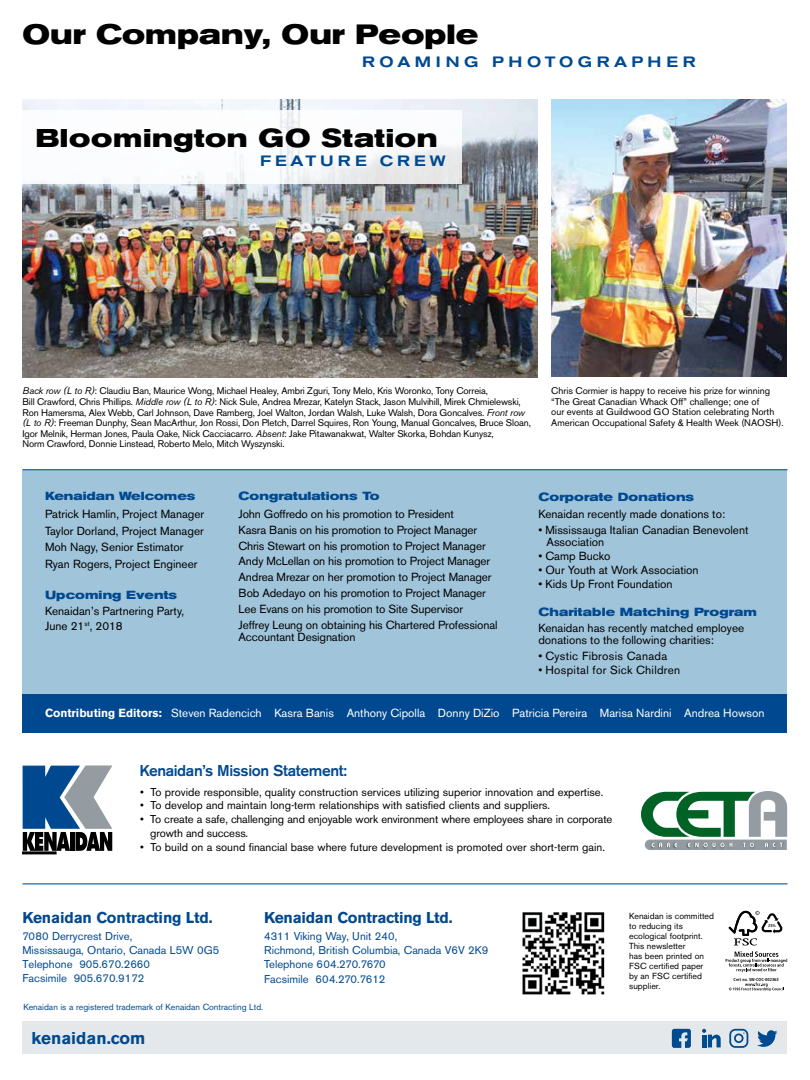
<style>
.page{position:relative;width:810px;height:1080px;background:#fff}
.page>*{position:absolute;margin:0;border:0;box-sizing:border-box;transform-origin:0 0}
.t1{font:700 expanded 27.62px "Akzidenz Grotesk BE";letter-spacing:.005em;color:#000}
.t2{font:700 expanded 25.5px "Akzidenz Grotesk BE";letter-spacing:.025em;color:#000}
.t3{font:700 17px "Akzidenz Grotesk BE";color:#004990}
.t4{font:700 15.5px "Akzidenz Grotesk BE";letter-spacing:-.015em;color:#004990}
.t5{font:500 15.5px "Akzidenz Grotesk BE";letter-spacing:-.025em;color:#004990}
.t6{font:500 expanded 14.88px "Akzidenz Grotesk BE";letter-spacing:.3em;color:#004990}
.t7{font:11.75px/15.9px "Akzidenz Grotesk BE";color:#000}
.t8{font:11.75px "Akzidenz Grotesk BE";color:#fff}
.t9{font:700 expanded 11.75px "Akzidenz Grotesk BE";letter-spacing:.01em;color:#004990}
.t10{font:11.75px "Akzidenz Grotesk BE";letter-spacing:.025em;color:#000}
.t11{font:11.25px/13.8px "Akzidenz Grotesk BE";color:#000}
.t12{font:11.25px/13.8px "Akzidenz Grotesk BE";color:#004990}
.t13{font:9.62px/10.6px "Akzidenz Grotesk BE";letter-spacing:-.01em;color:#000}
.t14{font:8.75px/10px "Akzidenz Grotesk BE";color:#000}
.t15{font:8.75px "Akzidenz Grotesk BE";color:#004990}
.t16{font:700 condensed 4.25px "Frutiger";letter-spacing:.01em;color:#000}
.t17{font:700 condensed 4.12px "Frutiger";color:#000}
.s1{font-style:italic}
.s2{font-weight:700}
</style>
<div class="page">
<div style="left:22px;top:470px;width:766px;height:259px;background:#a0c4da"></div>
<div style="left:22px;top:694px;width:766px;height:39px;background:#004990"></div>
<img style="left:22px;top:99px;width:515px;height:278px">
<hr style="left:22px;top:883px;width:766px;height:1px;background:#004990">
<hr style="left:22px;top:469px;width:766px;height:1px;background:#004990">
<div style="left:22px;top:1022px;width:766px;height:32px;background:#e4e8ea"></div>
<svg style="left:641px;top:791px;width:146px;height:59px"></svg>
<svg style="left:23px;top:765px;width:89px;height:86px"></svg>
<div style="left:22px;top:852px;width:34px;height:2px;border:1px solid #000"></div>
<svg style="left:725px;top:910px;width:63px;height:81px"></svg>
<img style="left:522px;top:912px;width:83px;height:83px">
<img style="left:552px;top:100px;width:235px;height:277px">
<div style="left:22px;top:111px;width:440px;height:73px;background:#fff"></div>
<svg style="left:672px;top:1029px;width:19px;height:19px"></svg>
<svg style="left:702px;top:1029px;width:19px;height:18px"></svg>
<svg style="left:729px;top:1029px;width:19px;height:19px"></svg>
<svg style="left:757px;top:1030px;width:21px;height:17px"></svg>
<h1 class="t1" style="left:22px;top:18px;width:457px">Our Company, Our People</h1>
<h3 class="t6" style="left:362px;top:52px;width:335px">ROAMING PHOTOGRAPHER</h3>
<h2 class="t2" style="left:35px;top:123px;width:404px">Bloomington GO Station</h2>
<h3 class="t6" style="left:260px;top:152px;width:30px">F EAT</h3>
<h3 class="t6" style="left:320px;top:152px;width:33px">U RE</h3>
<h3 class="t6" style="left:380px;top:152px;width:32px">C RE</h3>
<h3 class="t6" style="left:430px;top:152px;width:17px">W</h3>
<p class="t13" style="left:22px;top:386px;width:510px"><span class="s1">Back row (L to R)</span>: Claudiu Ban, Maurice Wong, Michael Healey, Ambri Zguri, Tony Melo, Kris Woronko, Tony Correia,<br>Bill Crawford, Chris Phillips. <span class="s1">Middle row (L to R)</span>: Nick Sule, Andrea Mrezar, Katelyn Stack, Jason Mulvihill, Mirek Chmielewski, Ron Hamersma, Alex Webb, Carl Johnson, Dave Ramberg, Joel Walton, Jordan Walsh, Luke Walsh, Dora Goncalves. <span class="s1">Front row (L to R)</span>: Freeman Dunphy, Sean MacArthur, Jon Rossi, Don Pletch, Darrel Squires, Ron Young, Manual Goncalves, Bruce Sloan, Igor Melnik, Herman Jones, Paula Oake, Nick Cacciacarro. <span class="s1">Absent</span>: Jake Pitawanakwat, Walter Skorka, Bohdan Kunysz,<br>Norm Crawford, Donnie Linstead, Roberto Melo, Mitch Wyszynski.</p>
<p class="t13" style="left:551px;top:385px;width:234px">Chris Cormier is happy to receive his prize for winning “The Great Canadian Whack Off” challenge; one of<br>our events at Guildwood GO Station celebrating North American Occupational Safety &amp; Health Week (NAOSH).</p>
<p class="t9" style="left:45px;top:489px;width:152px">Kenaidan Welcomes</p>
<p class="t7" style="left:45px;top:506px;width:161px;line-height:16.6px">Patrick Hamlin, Project Manager<br>Taylor Dorland, Project Manager<br>Moh Nagy, Senior Estimator<br>Ryan Rogers, Project Engineer</p>
<p class="t9" style="left:45px;top:587px;width:134px">Upcoming Events</p>
<p class="t7" style="left:45px;top:603px;width:141px;line-height:15px">Kenaidan’s Partnering Party,<br>June 21<sup>st</sup>, 2018</p>
<p class="t9" style="left:239px;top:489px;width:143px">Congratulations To</p>
<p class="t7" style="left:239px;top:506px;width:261px">John Goffredo on his promotion to President<br>Kasra Banis on his promotion to Project Manager Chris Stewart on his promotion to Project Manager Andy McLellan on his promotion to Project Manager Andrea Mrezar on her promotion to Project Manager Bob Adedayo on his promotion to Project Manager Lee Evans on his promotion to Site Supervisor<br>Jeffrey Leung on obtaining his Chartered Professional</p>
<p class="t7" style="left:239px;top:629px;width:119px">Accountant Designation</p>
<p class="t9" style="left:538px;top:490px;width:157px">Corporate Donations</p>
<p class="t7" style="left:538px;top:506px;width:188px">Kenaidan recently made donations to:</p>
<p class="t7" style="left:547px;top:524px;width:204px;line-height:12.2px;text-indent:-8px">• Mississauga Italian Canadian Benevolent<br>Association</p>
<p class="t7" style="left:538px;top:548px;width:74px">• Camp Bucko</p>
<p class="t7" style="left:538px;top:562px;width:162px">• Our Youth at Work Association</p>
<p class="t7" style="left:538px;top:576px;width:136px">• Kids Up Front Foundation</p>
<p class="t9" style="left:538px;top:604px;width:220px">Charitable Matching Program</p>
<p class="t7" style="left:538px;top:622px;width:207px;line-height:11.8px">Kenaidan has recently matched employee donations to the following charities:</p>
<p class="t10" style="left:538px;top:649px;width:130px">• Cystic Fibrosis Canada</p>
<p class="t10" style="left:538px;top:663px;width:143px">• Hospital for Sick Children</p>
<p class="t8" style="left:45px;top:705px;width:721px"><span class="s2">Contributing Editors:</span> Steven Radencich Kasra Banis Anthony Cipolla Donny DiZio Patricia Pereira Marisa Nardini Andrea Howson</p>
<h3 class="t5" style="left:139px;top:761px;width:209px">Kenaidan’s Mission Statement:</h3>
<p class="t11" style="left:140px;top:785px;width:465px">• To provide responsible, quality construction services utilizing superior innovation and expertise.</p>
<p class="t11" style="left:140px;top:799px;width:412px">• To develop and maintain long-term relationships with satisfied clients and suppliers.</p>
<p class="t11" style="left:150px;top:812px;width:464px;text-indent:-10px">• To create a safe, challenging and enjoyable work environment where employees share in corporate growth and success.</p>
<p class="t11" style="left:140px;top:840px;width:466px">• To build on a sound financial base where future development is promoted over short-term gain.</p>
<h3 class="t4" style="left:22px;top:908px;width:192px">Kenaidan Contracting Ltd.</h3>
<p class="t12" style="left:22px;top:930px;width:198px">7080 Derrycrest Drive,<br>Mississauga, Ontario, Canada L5W 0G5<br>Telephone 905.670.2660<br>Facsimile 905.670.9172</p>
<h3 class="t4" style="left:264px;top:908px;width:190px">Kenaidan Contracting Ltd.</h3>
<p class="t12" style="left:264px;top:930px;width:226px">4311 Viking Way, Unit 240,<br>Richmond, British Columbia, Canada V6V 2K9<br>Telephone 604.270.7670</p>
<p class="t12" style="left:264px;top:973px;width:123px">Facsimile 604.270.7612</p>
<p class="t15" style="left:23px;top:1002px;width:241px">Kenaidan is a registered trademark of Kenaidan Contracting Ltd.</p>
<h3 class="t3" style="left:32px;top:1029px;width:115px">kenaidan.com</h3>
<p class="t14" style="left:629px;top:911px;width:86px">Kenaidan is committed to reducing its ecological footprint.<br>This newsletter<br>has been printed on<br>FSC certified paper by an FSC certified supplier.</p>
<p class="t17" style="left:768px;top:923px;width:9px">25%</p>
<p class="t16" style="left:734px;top:977px;width:47px">Cert no. SW-COC-002363</p>
</div>
